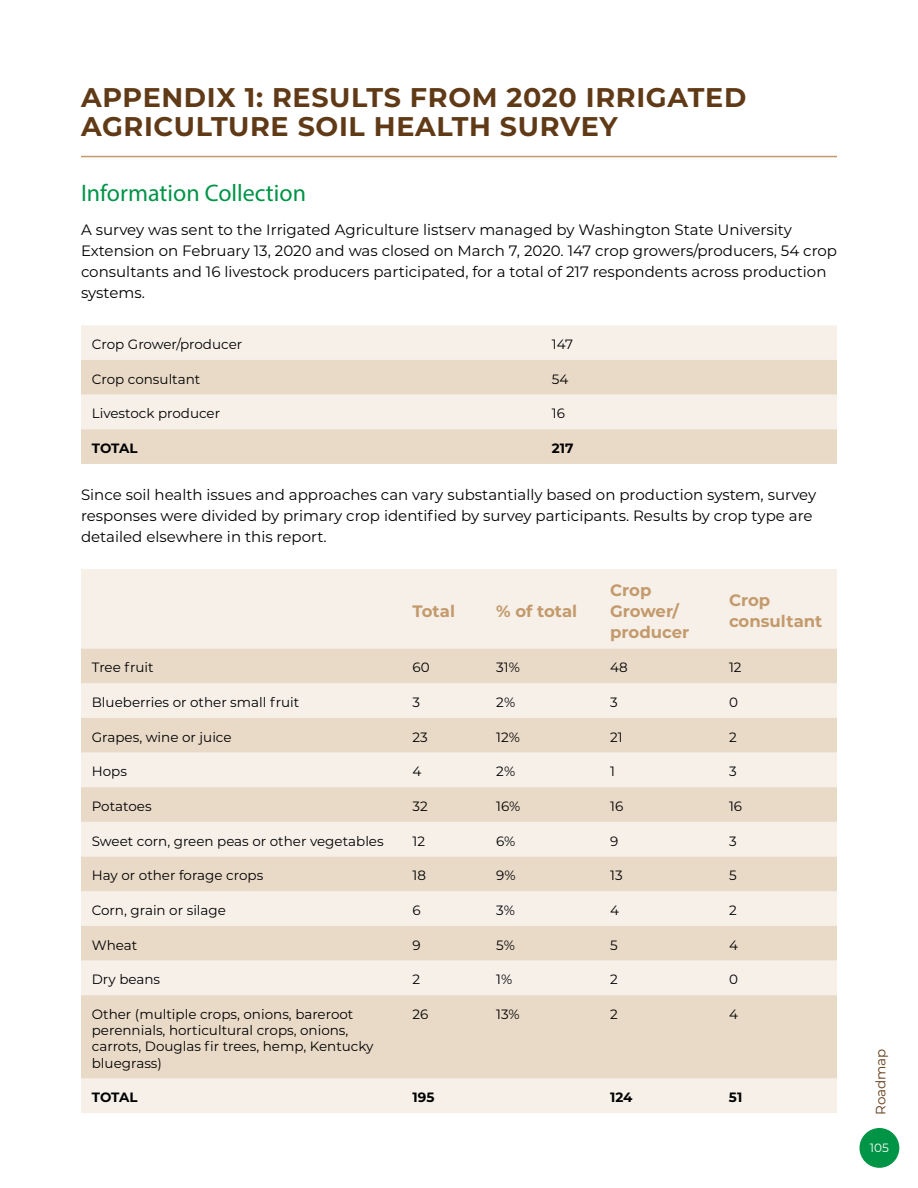
<style>
.page{position:relative;width:918px;height:1188px;background:#fff}
.page>*{position:absolute;margin:0;border:0;box-sizing:border-box;transform-origin:0 0}
.Heading_1{font:700 27px/29.1px "Montserrat";letter-spacing:.025em;color:#603a16}
.Heading_2{font:24px "Myriad Pro";color:#009447}
.Heading_4{font:700 16.5px/21px "Montserrat";color:#c39a6c}
.t1{font:15px/21px "Montserrat";color:#000}
.Table_Body{font:13.5px/16.2px "Montserrat";color:#000}
.Table_Body-2{font:700 13.5px "Montserrat";color:#000}
.t2{font:13.5px "Montserrat";color:#603a16}
.t3{font:12px "Montserrat";color:#fff}
</style>
<div class="page">
<hr style="left:81px;top:156px;width:756px;height:1px;background:#c39a6c">
<div style="left:81px;top:325px;width:756px;height:35px;background:#f6f0e9"></div>
<svg style="left:81px;top:360px;width:756px;height:104px;background:#ede1d3"></svg>
<div style="left:81px;top:569px;width:756px;height:544px;background:#f6f0e9"></div>
<svg style="left:81px;top:649px;width:756px;height:429px;background:#eee2d5"></svg>
<div style="left:860px;top:1128px;width:39px;height:40px;background:#009447;border-radius:50%"></div>
<p class="Heading_1" style="left:81px;top:82px;width:667px">APPENDIX 1: RESULTS FROM 2020 IRRIGATED<br>AGRICULTURE SOIL HEALTH SURVEY</p>
<p class="Heading_2" style="left:81px;top:178px;width:227px">Information Collection</p>
<p class="t1" style="left:81px;top:219px;width:758px">A survey was sent to the Irrigated Agriculture listserv managed by Washington State University Extension on February 13, 2020 and was closed on March 7, 2020. 147 crop growers/producers, 54 crop consultants and 16 livestock producers participated, for a total of 217 respondents across production systems.</p>
<p class="Table_Body" style="left:92px;top:336px;width:152px">Crop Grower/producer</p>
<p class="Table_Body" style="left:552px;top:336px;width:23px">147</p>
<p class="Table_Body" style="left:92px;top:370px;width:110px">Crop consultant</p>
<p class="Table_Body" style="left:552px;top:370px;width:18px">54</p>
<p class="Table_Body" style="left:92px;top:405px;width:130px">Livestock producer</p>
<p class="Table_Body" style="left:552px;top:405px;width:15px">16</p>
<p class="Table_Body-2" style="left:92px;top:439px;width:47px">TOTAL</p>
<p class="Table_Body-2" style="left:552px;top:439px;width:23px">217</p>
<p class="t1" style="left:81px;top:484px;width:737px">Since soil health issues and approaches can vary substantially based on production system, survey responses were divided by primary crop identified by survey participants. Results by crop type are detailed elsewhere in this report.</p>
<p class="Heading_4" style="left:413px;top:600px;width:44px">Total</p>
<p class="Heading_4" style="left:496px;top:600px;width:83px">% of total</p>
<p class="Heading_4" style="left:610px;top:579px;width:81px">Crop<br>Grower/ producer</p>
<p class="Heading_4" style="left:729px;top:589px;width:95px">Crop consultant</p>
<p class="Table_Body" style="left:92px;top:659px;width:63px">Tree fruit</p>
<p class="Table_Body" style="left:413px;top:659px;width:19px">60</p>
<p class="Table_Body" style="left:496px;top:659px;width:25px">31%</p>
<p class="Table_Body" style="left:610px;top:659px;width:19px">48</p>
<p class="Table_Body" style="left:729px;top:659px;width:14px">12</p>
<p class="Table_Body" style="left:92px;top:694px;width:209px">Blueberries or other small fruit</p>
<p class="Table_Body" style="left:413px;top:694px;width:9px">3</p>
<p class="Table_Body" style="left:496px;top:694px;width:20px">2%</p>
<p class="Table_Body" style="left:610px;top:694px;width:9px">3</p>
<p class="Table_Body" style="left:729px;top:694px;width:10px">0</p>
<p class="Table_Body" style="left:92px;top:728px;width:141px">Grapes, wine or juice</p>
<p class="Table_Body" style="left:413px;top:728px;width:17px">23</p>
<p class="Table_Body" style="left:496px;top:728px;width:25px">12%</p>
<p class="Table_Body" style="left:610px;top:728px;width:14px">21</p>
<p class="Table_Body" style="left:729px;top:728px;width:9px">2</p>
<p class="Table_Body" style="left:92px;top:763px;width:37px">Hops</p>
<p class="Table_Body" style="left:413px;top:763px;width:10px">4</p>
<p class="Table_Body" style="left:496px;top:763px;width:20px">2%</p>
<p class="Table_Body" style="left:610px;top:763px;width:6px">1</p>
<p class="Table_Body" style="left:729px;top:763px;width:9px">3</p>
<p class="Table_Body" style="left:92px;top:798px;width:61px">Potatoes</p>
<p class="Table_Body" style="left:413px;top:798px;width:17px">32</p>
<p class="Table_Body" style="left:496px;top:798px;width:26px">16%</p>
<p class="Table_Body" style="left:610px;top:798px;width:15px">16</p>
<p class="Table_Body" style="left:729px;top:798px;width:15px">16</p>
<p class="Table_Body" style="left:92px;top:832px;width:293px">Sweet corn, green peas or other vegetables</p>
<p class="Table_Body" style="left:413px;top:832px;width:14px">12</p>
<p class="Table_Body" style="left:496px;top:832px;width:21px">6%</p>
<p class="Table_Body" style="left:610px;top:832px;width:10px">9</p>
<p class="Table_Body" style="left:729px;top:832px;width:9px">3</p>
<p class="Table_Body" style="left:92px;top:867px;width:173px">Hay or other forage crops</p>
<p class="Table_Body" style="left:413px;top:867px;width:15px">18</p>
<p class="Table_Body" style="left:496px;top:867px;width:21px">9%</p>
<p class="Table_Body" style="left:610px;top:867px;width:14px">13</p>
<p class="Table_Body" style="left:729px;top:867px;width:9px">5</p>
<p class="Table_Body" style="left:92px;top:902px;width:136px">Corn, grain or silage</p>
<p class="Table_Body" style="left:413px;top:902px;width:10px">6</p>
<p class="Table_Body" style="left:496px;top:902px;width:20px">3%</p>
<p class="Table_Body" style="left:610px;top:902px;width:10px">4</p>
<p class="Table_Body" style="left:729px;top:902px;width:9px">2</p>
<p class="Table_Body" style="left:92px;top:936px;width:47px">Wheat</p>
<p class="Table_Body" style="left:413px;top:936px;width:10px">9</p>
<p class="Table_Body" style="left:496px;top:936px;width:20px">5%</p>
<p class="Table_Body" style="left:610px;top:936px;width:9px">5</p>
<p class="Table_Body" style="left:729px;top:936px;width:10px">4</p>
<p class="Table_Body" style="left:92px;top:971px;width:70px">Dry beans</p>
<p class="Table_Body" style="left:413px;top:971px;width:9px">2</p>
<p class="Table_Body" style="left:496px;top:971px;width:18px">1%</p>
<p class="Table_Body" style="left:610px;top:971px;width:9px">2</p>
<p class="Table_Body" style="left:729px;top:971px;width:10px">0</p>
<p class="Table_Body" style="left:92px;top:1006px;width:283px">Other (multiple crops, onions, bareroot perennials, horticultural crops, onions, carrots, Douglas fir trees, hemp, Kentucky bluegrass)</p>
<p class="Table_Body" style="left:413px;top:1006px;width:17px">26</p>
<p class="Table_Body" style="left:496px;top:1006px;width:25px">13%</p>
<p class="Table_Body" style="left:610px;top:1006px;width:9px">2</p>
<p class="Table_Body" style="left:729px;top:1006px;width:10px">4</p>
<p class="Table_Body-2" style="left:92px;top:1088px;width:47px">TOTAL</p>
<p class="Table_Body-2" style="left:413px;top:1088px;width:23px">195</p>
<p class="Table_Body-2" style="left:610px;top:1088px;width:24px">124</p>
<p class="Table_Body-2" style="left:729px;top:1088px;width:15px">51</p>
<p class="t2" style="left:871px;top:1115px;width:68px;rotate:-90deg">Roadmap</p>
<p class="t3" style="left:870px;top:1140px;width:21px">105</p>
</div>
